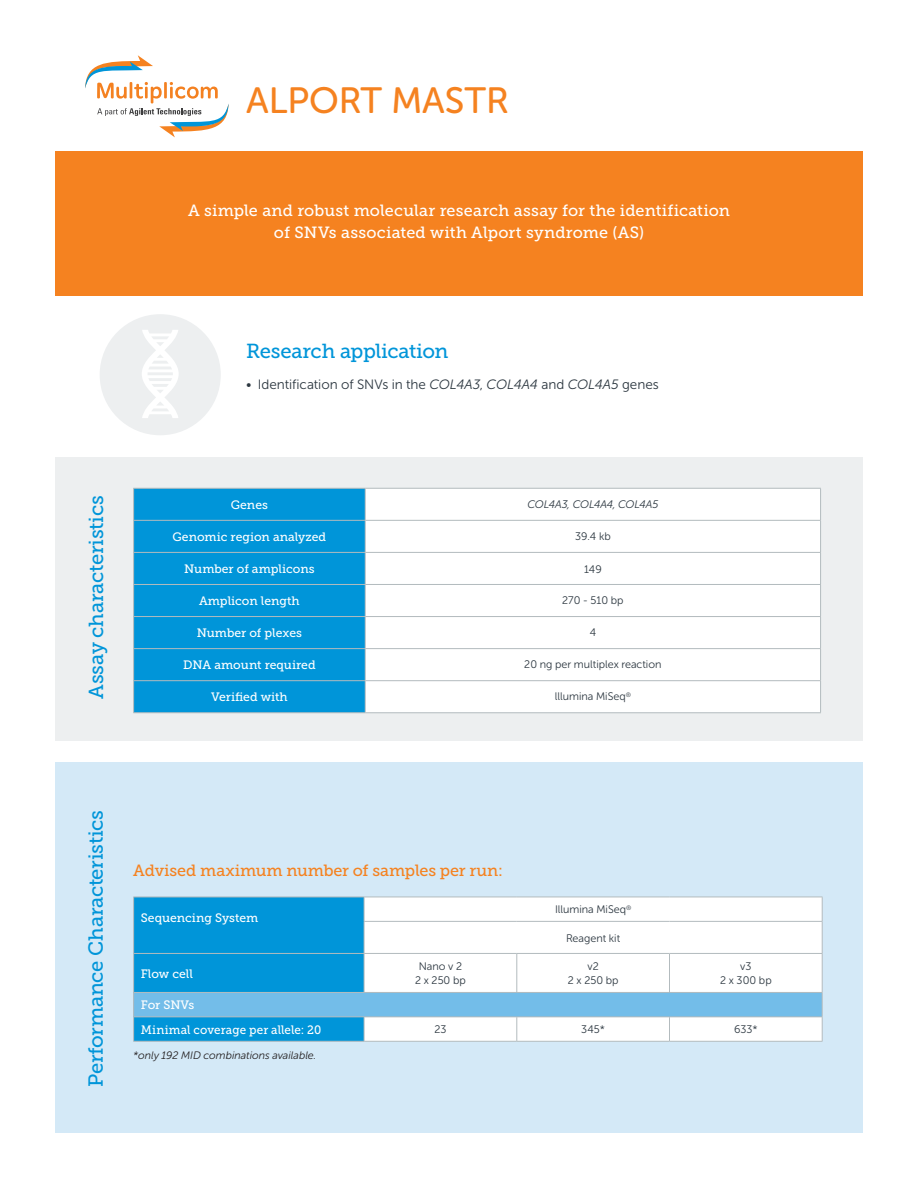
<style>
.page{position:relative;width:918px;height:1188px;background:#fff}
.page>*{position:absolute;margin:0;border:0;box-sizing:border-box;transform-origin:0 0}
.t1{font:36.45px "Museo Sans Rounded 500";color:#f58220}
.t2{font:20.25px "Museo Slab 500";letter-spacing:-.01em;color:#0095d9}
.t3{font:16.2px/21.6px "Museo Slab 500";letter-spacing:.01em;color:#fff;text-align:center}
.t4{font:16.2px "Museo Slab 500";letter-spacing:-.005em;color:#f58220}
.t5{font:13.5px "Museo Sans 300";color:#2c3740}
.t6{font:12.15px/24.5px "Museo Slab 500";color:#fff}
.t7{font:10.95px/13px "Museo Sans Rounded 300";color:#2c3740;text-align:center}
.t8{font:italic 10.95px "Museo Sans Rounded 300";color:#2c3740}
.t9{font:italic 10.8px "Museo Sans Rounded 300";color:#231f20}
.s1{font-style:italic}
</style>
<div class="page">
<div style="left:55px;top:762px;width:808px;height:371px;background:#d4e9f7"></div>
<div style="left:55px;top:151px;width:808px;height:145px;background:#f58220"></div>
<div style="left:55px;top:457px;width:808px;height:283px;background:#edeff0"></div>
<div style="left:134px;top:489px;width:231px;height:223px;background:#0095d9"></div>
<div style="left:366px;top:489px;width:454px;height:223px;background:#fff"></div>
<hr style="left:133px;top:488px;width:232px;height:1px;background:#b3bbbe">
<hr style="left:133px;top:489px;width:1px;height:31px;background:#b3bbbe">
<hr style="left:365px;top:488px;width:456px;height:1px;background:#b3bbbe">
<hr style="left:365px;top:489px;width:1px;height:31px;background:#b3bbbe">
<hr style="left:820px;top:489px;width:1px;height:31px;background:#b3bbbe">
<hr style="left:133px;top:520px;width:232px;height:1px;background:#b3bbbe">
<hr style="left:133px;top:521px;width:1px;height:31px;background:#b3bbbe">
<hr style="left:365px;top:520px;width:456px;height:1px;background:#b3bbbe">
<hr style="left:365px;top:521px;width:1px;height:31px;background:#b3bbbe">
<hr style="left:820px;top:521px;width:1px;height:31px;background:#b3bbbe">
<hr style="left:133px;top:552px;width:232px;height:1px;background:#b3bbbe">
<hr style="left:133px;top:553px;width:1px;height:31px;background:#b3bbbe">
<hr style="left:365px;top:552px;width:456px;height:1px;background:#b3bbbe">
<hr style="left:365px;top:553px;width:1px;height:31px;background:#b3bbbe">
<hr style="left:820px;top:553px;width:1px;height:31px;background:#b3bbbe">
<hr style="left:133px;top:584px;width:232px;height:1px;background:#b3bbbe">
<hr style="left:133px;top:585px;width:1px;height:31px;background:#b3bbbe">
<hr style="left:365px;top:584px;width:456px;height:1px;background:#b3bbbe">
<hr style="left:365px;top:585px;width:1px;height:31px;background:#b3bbbe">
<hr style="left:820px;top:585px;width:1px;height:31px;background:#b3bbbe">
<hr style="left:133px;top:616px;width:232px;height:1px;background:#b3bbbe">
<hr style="left:133px;top:617px;width:1px;height:31px;background:#b3bbbe">
<hr style="left:365px;top:616px;width:456px;height:1px;background:#b3bbbe">
<hr style="left:365px;top:617px;width:1px;height:31px;background:#b3bbbe">
<hr style="left:820px;top:617px;width:1px;height:31px;background:#b3bbbe">
<hr style="left:133px;top:648px;width:232px;height:1px;background:#b3bbbe">
<hr style="left:133px;top:649px;width:1px;height:31px;background:#b3bbbe">
<hr style="left:365px;top:648px;width:456px;height:1px;background:#b3bbbe">
<hr style="left:365px;top:649px;width:1px;height:31px;background:#b3bbbe">
<hr style="left:820px;top:649px;width:1px;height:31px;background:#b3bbbe">
<hr style="left:133px;top:680px;width:232px;height:1px;background:#b3bbbe">
<hr style="left:133px;top:681px;width:1px;height:31px;background:#b3bbbe">
<hr style="left:365px;top:680px;width:456px;height:1px;background:#b3bbbe">
<hr style="left:365px;top:681px;width:1px;height:31px;background:#b3bbbe">
<hr style="left:820px;top:681px;width:1px;height:31px;background:#b3bbbe">
<hr style="left:133px;top:712px;width:232px;height:1px;background:#b3bbbe">
<hr style="left:365px;top:712px;width:456px;height:1px;background:#b3bbbe">
<svg style="left:85px;top:55px;width:144px;height:82px"></svg>
<div style="left:100px;top:314px;width:121px;height:121px;background:#edeff0;border-radius:50%"></div>
<div style="left:365px;top:898px;width:457px;height:143px;background:#fff"></div>
<div style="left:134px;top:992px;width:688px;height:25px;background:#73bde9"></div>
<hr style="left:364px;top:897px;width:153px;height:1px;background:#b3bbbe">
<hr style="left:517px;top:897px;width:153px;height:1px;background:#b3bbbe">
<hr style="left:670px;top:897px;width:153px;height:1px;background:#b3bbbe">
<svg style="left:822px;top:897px;width:1px;height:24px"></svg>
<hr style="left:364px;top:921px;width:153px;height:1px;background:#b3bbbe">
<hr style="left:517px;top:921px;width:153px;height:1px;background:#b3bbbe">
<hr style="left:670px;top:921px;width:153px;height:1px;background:#b3bbbe">
<hr style="left:822px;top:922px;width:1px;height:31px;background:#b3bbbe">
<hr style="left:364px;top:953px;width:153px;height:1px;background:#b3bbbe">
<hr style="left:517px;top:953px;width:153px;height:1px;background:#b3bbbe">
<hr style="left:516px;top:954px;width:1px;height:38px;background:#b3bbbe">
<hr style="left:670px;top:953px;width:153px;height:1px;background:#b3bbbe">
<hr style="left:669px;top:954px;width:1px;height:38px;background:#b3bbbe">
<hr style="left:822px;top:954px;width:1px;height:38px;background:#b3bbbe">
<hr style="left:364px;top:992px;width:153px;height:1px;background:#b3bbbe">
<hr style="left:517px;top:992px;width:153px;height:1px;background:#b3bbbe">
<hr style="left:670px;top:992px;width:153px;height:1px;background:#b3bbbe">
<hr style="left:364px;top:1017px;width:153px;height:1px;background:#b3bbbe">
<svg style="left:133px;top:897px;width:232px;height:144px"></svg>
<hr style="left:517px;top:1017px;width:153px;height:1px;background:#b3bbbe">
<svg style="left:516px;top:1017px;width:1px;height:24px"></svg>
<hr style="left:670px;top:1017px;width:153px;height:1px;background:#b3bbbe">
<svg style="left:669px;top:1018px;width:1px;height:23px"></svg>
<svg style="left:822px;top:993px;width:1px;height:48px"></svg>
<hr style="left:133px;top:1041px;width:231px;height:1px;background:#b3bbbe">
<hr style="left:364px;top:1041px;width:153px;height:1px;background:#b3bbbe">
<hr style="left:517px;top:1041px;width:153px;height:1px;background:#b3bbbe">
<hr style="left:670px;top:1041px;width:153px;height:1px;background:#b3bbbe">
<svg style="left:142px;top:330px;width:37px;height:88px"></svg>
<h2 class="t2" style="left:85px;top:699px;width:205px;rotate:-90deg">Assay characteristics</h2>
<h1 class="t1" style="left:246px;top:80px;width:264px">ALPORT MASTR</h1>
<h3 class="t3" style="left:188px;top:200px;width:543px">A simple and robust molecular research assay for the identification of SNVs associated with Alport syndrome (AS)</h3>
<h2 class="t2" style="left:246px;top:340px;width:204px">Research application</h2>
<p class="t5" style="left:246px;top:377px;width:414px">• Identification of SNVs in the <span class="s1">COL4A3</span>, <span class="s1">COL4A4</span> and <span class="s1">COL4A5</span> genes</p>
<p class="t6" style="left:231px;top:493px;width:39px">Genes</p>
<p class="t8" style="left:527px;top:499px;width:132px">COL4A3, COL4A4, COL4A5</p>
<p class="t6" style="left:173px;top:525px;width:155px">Genomic region analyzed</p>
<p class="t7" style="left:575px;top:530px;width:37px">39.4 kb</p>
<p class="t6" style="left:184px;top:557px;width:132px">Number of amplicons</p>
<p class="t7" style="left:584px;top:562px;width:19px">149</p>
<p class="t6" style="left:199px;top:589px;width:102px">Amplicon length</p>
<p class="t7" style="left:562px;top:594px;width:63px">270 - 510 bp</p>
<p class="t6" style="left:197px;top:621px;width:107px">Number of plexes</p>
<p class="t7" style="left:590px;top:626px;width:8px">4</p>
<p class="t6" style="left:183px;top:653px;width:134px">DNA amount required</p>
<p class="t7" style="left:524px;top:658px;width:139px">20 ng per multiplex reaction</p>
<p class="t6" style="left:211px;top:685px;width:78px">Verified with</p>
<p class="t7" style="left:555px;top:690px;width:78px">lllumina MiSeq<sup>®</sup></p>
<h2 class="t2" style="left:85px;top:1087px;width:278px;rotate:-90deg">Performance Characteristics</h2>
<h3 class="t4" style="left:133px;top:862px;width:371px">Advised maximum number of samples per run:</h3>
<p class="t6" style="left:141px;top:906px;width:119px">Sequencing System</p>
<p class="t7" style="left:555px;top:903px;width:78px">Illumina MiSeq<sup>®</sup></p>
<p class="t7" style="left:566px;top:931px;width:56px">Reagent kit</p>
<p class="t6" style="left:141px;top:961px;width:54px">Flow cell</p>
<p class="t7" style="left:415px;top:960px;width:52px">Nano v 2<br>2 x 250 bp</p>
<p class="t7" style="left:568px;top:960px;width:52px">v2<br>2 x 250 bp</p>
<p class="t7" style="left:720px;top:960px;width:53px">v3<br>2 x 300 bp</p>
<p class="t6" style="left:141px;top:993px;width:182px">For SNVs<br>Minimal coverage per allele: 20</p>
<p class="t7" style="left:434px;top:1023px;width:14px">23</p>
<p class="t7" style="left:581px;top:1023px;width:25px">345*</p>
<p class="t7" style="left:734px;top:1023px;width:25px">633*</p>
<p class="t9" style="left:133px;top:1049px;width:184px">*only 192 MID combinations available.</p>
</div>
